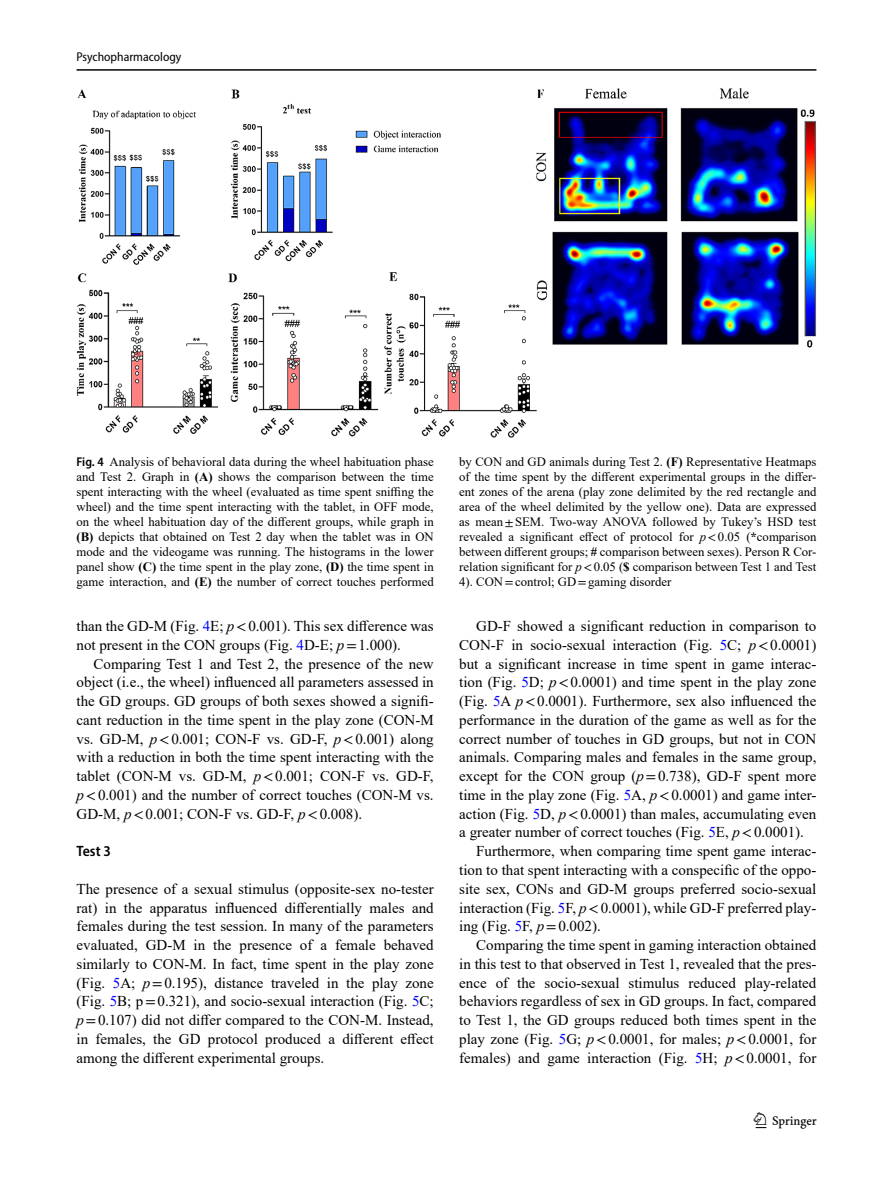
<style>
.page{position:relative;width:893px;height:1187px;background:#fff}
.page>*{position:absolute;margin:0;border:0;box-sizing:border-box;transform-origin:0 0}
.t1{font:22.5px "Springnew";color:#000}
.Body_Text_Indent{font:15px/18.8px "Times New Roman";color:#000;text-align:justify}
.Body_Text{font:15px/18.8px "Times New Roman";color:#000;text-align:justify}
.Head_3{font:600 semi-condensed 15px "Myriad Pro";color:#000}
.Figure_Caption{font:12.75px/15px "Times New Roman";color:#000;text-align:justify}
.t2{font:semi-condensed 12.75px "Myriad Pro";color:#000}
.s1{font-family:"Myriad Pro";font-weight:600;font-stretch:semi-condensed}
.s2{font-weight:700}
.s3{font-family:"STIX"}
.s4{font-style:italic}
.s5{color:#00f}
</style>
<div class="page">
<hr style="left:77px;top:69px;width:739px;height:2px;background:#000">
<img style="left:77px;top:88px;width:739px;height:350px">
<p class="t2" style="left:77px;top:49px;width:106px">Psychopharmacology</p>
<p class="Figure_Caption" style="left:77px;top:453px;width:359px"><span class="s1">Fig. 4</span> Analysis of behavioral data during the wheel habituation phase and Test 2. Graph in <span class="s2">(A)</span> shows the comparison between the time spent interacting with the wheel (evaluated as time spent sniffing the wheel) and the time spent interacting with the tablet, in OFF mode, on the wheel habituation day of the different groups, while graph in <span class="s2">(B)</span> depicts that obtained on Test 2 day when the tablet was in ON mode and the videogame was running. The histograms in the lower panel show <span class="s2">(C)</span> the time spent in the play zone, <span class="s2">(D)</span> the time spent in game interaction, and <span class="s2">(E)</span> the number of correct touches performed</p>
<p class="Figure_Caption" style="left:459px;top:453px;width:359px">by CON and GD animals during Test 2. <span class="s2">(F)</span> Representative Heatmaps of the time spent by the different experimental groups in the differ&shy;ent zones of the arena (play zone delimited by the red rectangle and area of the wheel delimited by the yellow one). Data are expressed as mean<span class="s3">±</span>SEM. Two-way ANOVA followed by Tukey’s HSD test revealed a significant effect of protocol for <span class="s4">p</span><span class="s3">&lt;</span>0.05 (<span class="s2">*</span>comparison between different groups; <span class="s2">#</span> comparison between sexes). Person R Cor&shy;relation significant for <span class="s4">p</span><span class="s3">&lt;</span>0.05 (<span class="s2">$</span> comparison between Test 1 and Test 4). CON<span class="s3">=</span>control; GD<span class="s3">=</span>gaming disorder</p>
<p class="Body_Text_Indent" style="left:77px;top:616px;width:359px">than the GD-M (Fig. <span class="s5">4</span>E; <span class="s4">p</span><span class="s3">&lt;</span>0.001). This sex difference was not present in the CON groups (Fig. <span class="s5">4</span>D-E; <span class="s4">p</span><span class="s3">=</span>1.000).</p>
<p class="Body_Text_Indent" style="left:77px;top:653px;width:359px;text-indent:17px">Comparing Test 1 and Test 2, the presence of the new object (i.e., the wheel) influenced all parameters assessed in the GD groups. GD groups of both sexes showed a signifi&shy;cant reduction in the time spent in the play zone (CON-M vs. GD-M, <span class="s4">p</span><span class="s3">&lt;</span>0.001; CON-F vs. GD-F, <span class="s4">p</span><span class="s3">&lt;</span>0.001) along with a reduction in both the time spent interacting with the tablet (CON-M vs. GD-M, <span class="s4">p</span><span class="s3">&lt;</span>0.001; CON-F vs. GD-F, <span class="s4">p</span><span class="s3">&lt;</span>0.001) and the number of correct touches (CON-M vs.<br>GD-M, <span class="s4">p</span><span class="s3">&lt;</span>0.001; CON-F vs. GD-F, <span class="s4">p</span><span class="s3">&lt;</span>0.008).</p>
<p class="Head_3" style="left:77px;top:841px;width:36px">Test 3</p>
<p class="Body_Text" style="left:77px;top:878px;width:359px">The presence of a sexual stimulus (opposite-sex no-tester rat) in the apparatus influenced differentially males and females during the test session. In many of the parameters evaluated, GD-M in the presence of a female behaved similarly to CON-M. In fact, time spent in the play zone (Fig. <span class="s5">5</span>A; <span class="s4">p</span><span class="s3">=</span>0.195), distance traveled in the play zone (Fig. <span class="s5">5</span>B; p<span class="s3">=</span>0.321), and socio-sexual interaction (Fig. <span class="s5">5</span>C; <span class="s4">p</span><span class="s3">=</span>0.107) did not differ compared to the CON-M. Instead, in females, the GD protocol produced a different effect among the different experimental groups.</p>
<p class="Body_Text_Indent" style="left:459px;top:616px;width:359px;text-indent:17px">GD-F showed a significant reduction in comparison to CON-F in socio-sexual interaction (Fig. <span class="s5">5</span>C; <span class="s4">p</span><span class="s3">&lt;</span>0.0001) but a significant increase in time spent in game interac&shy;tion (Fig. <span class="s5">5</span>D; <span class="s4">p</span><span class="s3">&lt;</span>0.0001) and time spent in the play zone (Fig. <span class="s5">5</span>A <span class="s4">p</span><span class="s3">&lt;</span>0.0001). Furthermore, sex also influenced the performance in the duration of the game as well as for the correct number of touches in GD groups, but not in CON animals. Comparing males and females in the same group, except for the CON group (<span class="s4">p</span><span class="s3">=</span>0.738), GD-F spent more time in the play zone (Fig. <span class="s5">5</span>A, <span class="s4">p</span><span class="s3">&lt;</span>0.0001) and game inter&shy;action (Fig. <span class="s5">5</span>D, <span class="s4">p</span><span class="s3">&lt;</span>0.0001) than males, accumulating even a greater number of correct touches (Fig. <span class="s5">5</span>E, <span class="s4">p</span><span class="s3">&lt;</span>0.0001).</p>
<p class="Body_Text_Indent" style="left:459px;top:841px;width:359px;text-indent:17px">Furthermore, when comparing time spent game interac&shy;tion to that spent interacting with a conspecific of the oppo&shy;site sex, CONs and GD-M groups preferred socio-sexual interaction (Fig. <span class="s5">5</span>F, <span class="s4">p</span><span class="s3">&lt;</span>0.0001), while GD-F preferred play&shy;ing (Fig. <span class="s5">5</span>F, <span class="s4">p</span><span class="s3">=</span>0.002).</p>
<p class="Body_Text_Indent" style="left:459px;top:935px;width:359px;text-indent:17px">Comparing the time spent in gaming interaction obtained in this test to that observed in Test 1, revealed that the pres&shy;ence of the socio-sexual stimulus reduced play-related behaviors regardless of sex in GD groups. In fact, compared to Test 1, the GD groups reduced both times spent in the play zone (Fig. <span class="s5">5</span>G; <span class="s4">p</span><span class="s3">&lt;</span>0.0001, for males; <span class="s4">p</span><span class="s3">&lt;</span>0.0001, for females) and game interaction (Fig. <span class="s5">5</span>H; <span class="s4">p</span><span class="s3">&lt;</span>0.0001, for</p>
<h1 class="t1" style="left:756px;top:1107px;width:63px">1 3</h1>
</div>
